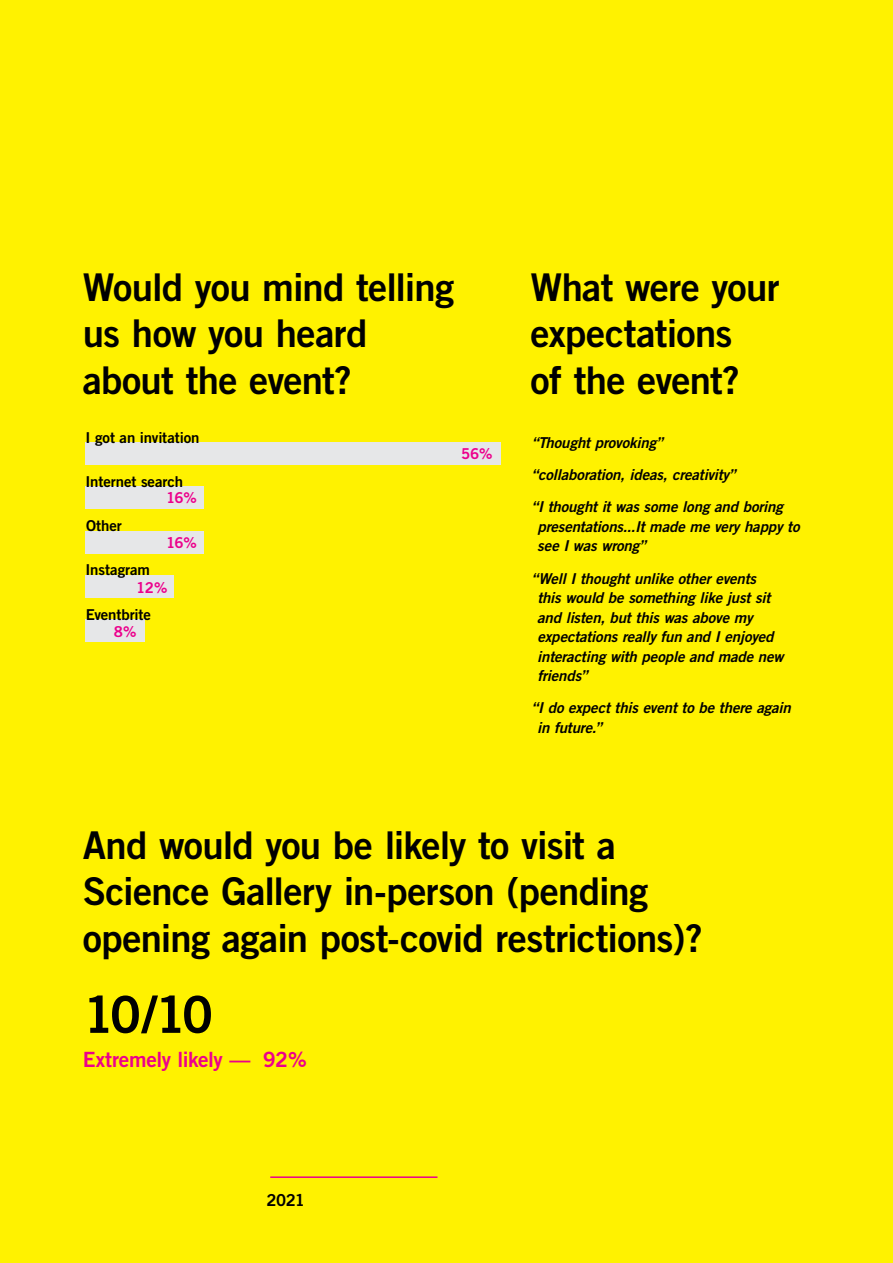
<style>
.page{position:relative;width:893px;height:1263px;background:#fff200}
.page>*{position:absolute;margin:0;border:0;box-sizing:border-box;transform-origin:0 0}
.t1{font:51px "Trade Gothic Bold Two";color:#000}
.t2{font:38.25px/46.5px "Trade Gothic Bold Two";letter-spacing:-.02em;color:#000}
.t3{font:21px "Trade Gothic Bold Two";letter-spacing:-.02em;color:#ec008c}
.t4{font:16.5px "Trade Gothic Bold Two";color:#000}
.t5{font:italic 15px/19.5px "Trade Gothic Bold Two";letter-spacing:-.01em;color:#000}
.t6{font:15px "Trade Gothic Bold Two";letter-spacing:-.005em;color:#000}
.t7{font:15px "Trade Gothic Bold Two";letter-spacing:-.055em;color:#ec008c}
</style>
<div class="page">
<hr style="left:270px;top:1176px;width:167px;height:2px;background:#ec008c">
<div style="left:85px;top:442px;width:415px;height:23px;background:#e6e7e8"></div>
<div style="left:85px;top:487px;width:119px;height:22px;background:#e6e7e8"></div>
<div style="left:85px;top:531px;width:119px;height:22px;background:#e6e7e8"></div>
<div style="left:85px;top:575px;width:89px;height:23px;background:#e6e7e8"></div>
<div style="left:85px;top:620px;width:59px;height:22px;background:#e6e7e8"></div>
<h2 class="t2" style="left:83px;top:263px;width:373px">Would you mind telling us how you heard about the event?</h2>
<p class="t6" style="left:86px;top:428px;width:115px">I got an invitation</p>
<p class="t6" style="left:86px;top:472px;width:99px">Internet search</p>
<p class="t6" style="left:86px;top:516px;width:37px">Other</p>
<p class="t7" style="left:166px;top:488px;width:32px">16%</p>
<p class="t7" style="left:166px;top:534px;width:32px">16%</p>
<p class="t6" style="left:86px;top:560px;width:66px">Instagram</p>
<p class="t6" style="left:86px;top:605px;width:67px">Eventbrite</p>
<p class="t7" style="left:136px;top:578px;width:33px">12%</p>
<p class="t7" style="left:114px;top:623px;width:24px">8%</p>
<p class="t7" style="left:461px;top:445px;width:33px">56%</p>
<h2 class="t2" style="left:531px;top:263px;width:250px">What were your expectations<br>of the event?</h2>
<p class="t5" style="left:532px;top:426px;width:253px;line-height:32.2px">“Thought provoking”<br>“collaboration, ideas, creativity”<br>“I thought it was some long and boring</p>
<p class="t5" style="left:537px;top:517px;width:264px">presentations...It made me very happy to see I was wrong”</p>
<p class="t5" style="left:537px;top:568px;width:248px;text-indent:-6px">“Well I thought unlike other events<br>this would be something like just sit and listen, but this was above my expectations really fun and I enjoyed interacting with people and made new friends”</p>
<p class="t5" style="left:537px;top:698px;width:255px;text-indent:-6px">“I do expect this event to be there again in future.”</p>
<h2 class="t2" style="left:83px;top:821px;width:622px">And would you be likely to visit a<br>Science Gallery in-person (pending opening again post-covid restrictions)?</h2>
<h1 class="t1" style="left:83px;top:983px;width:132px">10/10</h1>
<h3 class="t3" style="left:83px;top:1047px;width:225px">Extremely likely — 92%</h3>
<p class="t4" style="left:267px;top:1190px;width:40px">2021</p>
</div>
